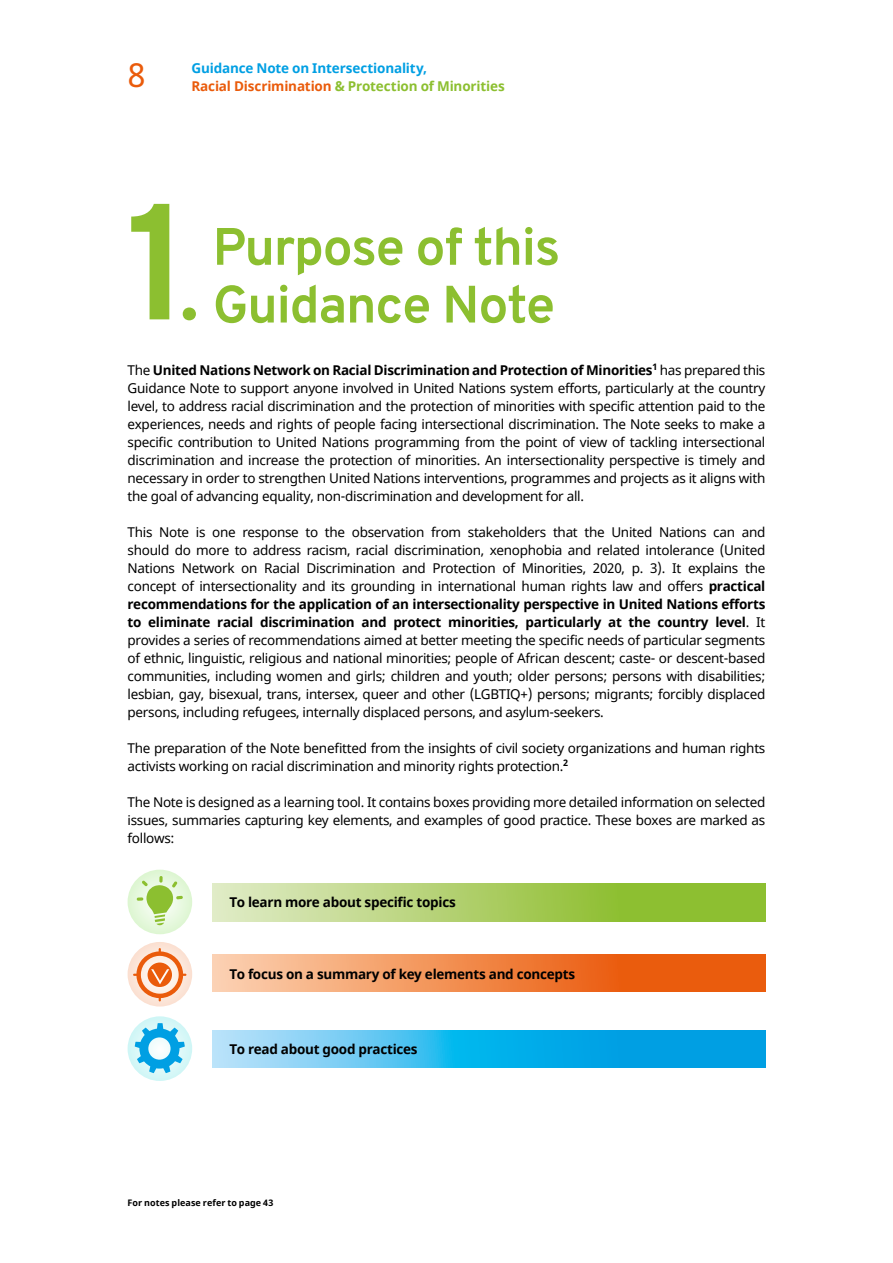
<style>
.page{position:relative;width:893px;height:1263px;background:#fff}
.page>*{position:absolute;margin:0;border:0;box-sizing:border-box;transform-origin:0 0}
.t1{font:700 165px "Overpass";color:#8cbf30}
.t2{font:700 52.5px/57.8px "Overpass";letter-spacing:-.02em;color:#8cbf30}
.t3{font:33px "Noto Sans";color:#ea5b0b}
.t4{font:13.5px/18px "Noto Sans";letter-spacing:-.02em;color:#000;text-align:justify}
.t5{font:700 13.5px "Noto Sans";letter-spacing:-.02em;color:#000}
.t6{font:700 13.5px/18px "Noto Sans";letter-spacing:-.01em;color:#009fe3}
.t7{font:700 9px "Noto Sans";letter-spacing:.005em;color:#000}
.s1{color:#ea5b0b}
.s2{color:#8cbf30}
.s3{font-size:82.5px}
.s4{font-weight:700}
</style>
<div class="page">
<div style="left:128px;top:942px;width:64px;height:64px;background:#fbe1d3;border-radius:50%"></div>
<div style="left:128px;top:870px;width:64px;height:64px;background:#e0f6d6;border-radius:50%"></div>
<svg style="left:213px;top:954px;width:552px;height:37px"></svg>
<svg style="left:213px;top:1030px;width:552px;height:38px"></svg>
<svg style="left:213px;top:884px;width:552px;height:37px"></svg>
<svg style="left:133px;top:948px;width:53px;height:53px"></svg>
<svg style="left:137px;top:876px;width:46px;height:49px"></svg>
<div style="left:128px;top:1016px;width:64px;height:65px;background:#d3f7f7;border-radius:50%"></div>
<svg style="left:135px;top:1023px;width:50px;height:50px"></svg>
<h3 class="t3" style="left:128px;top:53px;width:20px">8</h3>
<p class="t6" style="left:191px;top:60px;width:315px">Guidance Note on Intersectionality,<br><span class="s1">Racial Discrimination</span> <span class="s2">&amp; Protection of Minorities</span></p>
<h1 class="t1" style="left:126px;top:144px;width:75px">1<span class="s3">.</span></h1>
<h2 class="t2" style="left:213px;top:218px;width:349px">Purpose of this<br>Guidance Note</h2>
<p class="t4" style="left:128px;top:361px;width:639px">The <span class="s4">United Nations Network on Racial Discrimination and Protection of Minorities</span><sup>1</sup> has prepared this Guidance Note to support anyone involved in United Nations system efforts, particularly at the country level, to address racial discrimination and the protection of minorities with specific attention paid to the experiences, needs and rights of people facing intersectional discrimination. The Note seeks to make a specific contribution to United Nations programming from the point of view of tackling intersectional discrimination and increase the protection of minorities. An intersectionality perspective is timely and necessary in order to strengthen United Nations interventions, programmes and projects as it aligns with the goal of advancing equality, non-discrimination and development for all.</p>
<p class="t4" style="left:128px;top:523px;width:639px">This Note is one response to the observation from stakeholders that the United Nations can and should do more to address racism, racial discrimination, xenophobia and related intolerance (United Nations Network on Racial Discrimination and Protection of Minorities, 2020, p. 3). It explains the concept of intersectionality and its grounding in international human rights law and offers <span class="s4">practical recommendations for the application of an intersectionality perspective in United Nations efforts to eliminate racial discrimination and protect minorities, particularly at the country level</span>. It provides a series of recommendations aimed at better meeting the specific needs of particular segments of ethnic, linguistic, religious and national minorities; people of African descent; caste- or descent-based communities, including women and girls; children and youth; older persons; persons with disabilities; lesbian, gay, bisexual, trans, intersex, queer and other (LGBTIQ+) persons; migrants; forcibly displaced persons, including refugees, internally displaced persons, and asylum-seekers.</p>
<p class="t4" style="left:128px;top:739px;width:639px">The preparation of the Note benefitted from the insights of civil society organizations and human rights activists working on racial discrimination and minority rights protection.<sup>2</sup></p>
<p class="t4" style="left:128px;top:793px;width:639px">The Note is designed as a learning tool. It contains boxes providing more detailed information on selected issues, summaries capturing key elements, and examples of good practice. These boxes are marked as follows:</p>
<p class="t5" style="left:230px;top:892px;width:228px">To learn more about specific topics</p>
<p class="t5" style="left:230px;top:964px;width:347px">To focus on a summary of key elements and concepts</p>
<p class="t5" style="left:230px;top:1040px;width:189px">To read about good practices</p>
<p class="t7" style="left:128px;top:1197px;width:147px">For notes please refer to page 43</p>
</div>
